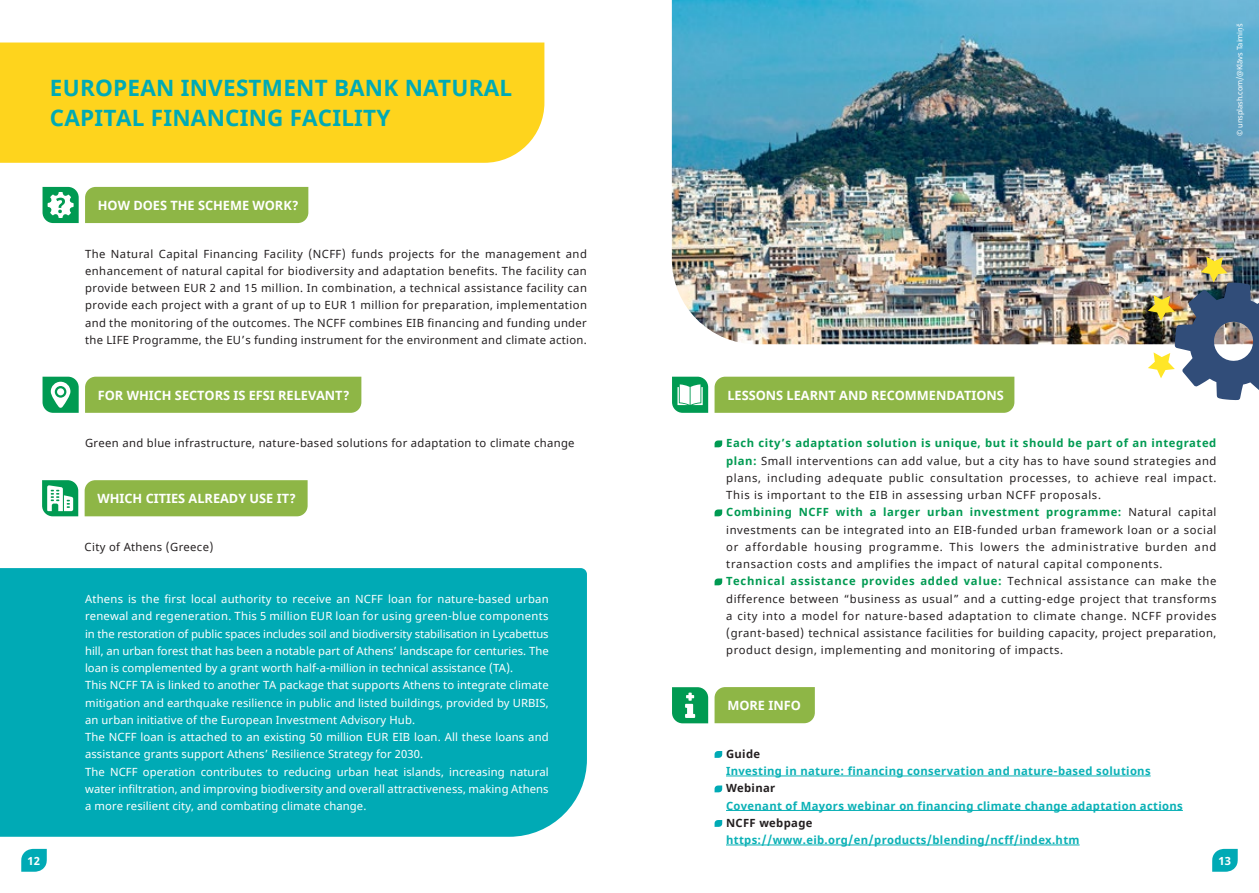
<style>
.page{position:relative;width:1259px;height:893px;background:#fff}
.page>*{position:absolute;margin:0;border:0;box-sizing:border-box;transform-origin:0 0}
.t1{font:700 22.5px/30px "Noto Sans";letter-spacing:.01em;color:#00aab5}
.t2{font:700 12.75px "Noto Sans";color:#fff}
.t3{font:11.25px/17.2px "Noto Sans";letter-spacing:.05em;color:#231f20;text-align:justify}
.t4{font:11.25px/17.2px "Noto Sans";letter-spacing:.01em;color:#fff;text-align:justify}
.t5{font:700 11.25px/17.2px "Noto Sans";letter-spacing:.03em;color:#0ab1b6}
.t6{font:11.25px "Noto Sans";letter-spacing:.03em;color:#231f20}
.t7{font:700 11.25px "Noto Sans";color:#fff}
.Captures_etc{font:7.5px "Noto Sans";letter-spacing:-.01em;color:#fff}
.s1{font-weight:700;color:#009a52}
.s2{color:#231f20}
</style>
<div class="page">
<div style="left:0;top:43px;width:544px;height:120px;background:#fed41d"></div>
<div style="left:85px;top:187px;width:223px;height:36px;background:#8eb646"></div>
<svg style="left:43px;top:377px;width:36px;height:36px"></svg>
<div style="left:57px;top:388px;width:7px;height:7px;background:#fff;border-radius:50%"></div>
<div style="left:85px;top:377px;width:276px;height:36px;background:#8eb646"></div>
<hr style="left:726px;top:776px;width:424px;height:1px;background:#0ab1b6">
<hr style="left:726px;top:810px;width:457px;height:1px;background:#0ab1b6">
<hr style="left:726px;top:845px;width:353px;height:1px;background:#0ab1b6">
<svg style="left:714px;top:751px;width:8px;height:7px"></svg>
<svg style="left:714px;top:785px;width:8px;height:7px"></svg>
<svg style="left:714px;top:820px;width:8px;height:7px"></svg>
<div style="left:714px;top:687px;width:101px;height:36px;background:#8eb646"></div>
<svg style="left:672px;top:687px;width:36px;height:36px"></svg>
<div style="left:85px;top:480px;width:223px;height:36px;background:#8eb646"></div>
<svg style="left:42px;top:480px;width:36px;height:36px"></svg>
<svg style="left:714px;top:440px;width:8px;height:7px"></svg>
<svg style="left:714px;top:509px;width:8px;height:7px"></svg>
<svg style="left:714px;top:578px;width:8px;height:7px"></svg>
<div style="left:714px;top:377px;width:300px;height:36px;background:#8eb646"></div>
<svg style="left:672px;top:377px;width:36px;height:36px"></svg>
<div style="left:0;top:568px;width:587px;height:269px;background:#00aab5"></div>
<img style="left:672px;top:0;width:587px;height:344px">
<svg style="left:43px;top:187px;width:36px;height:36px"></svg>
<img style="left:1148px;top:257px;width:111px;height:143px">
<svg style="left:21px;top:849px;width:26px;height:23px"></svg>
<svg style="left:1212px;top:849px;width:25px;height:23px"></svg>
<p class="t1" style="left:50px;top:74px;width:464px">EUROPEAN INVESTMENT BANK NATURAL<br>CAPITAL FINANCING FACILITY</p>
<p class="t2" style="left:98px;top:196px;width:202px">HOW DOES THE SCHEME WORK?</p>
<p class="t3" style="left:85px;top:245px;width:503px">The Natural Capital Financing Facility (NCFF) funds projects for the management and enhancement of natural capital for biodiversity and adaptation benefits. The facility can provide between EUR 2 and 15 million. In combination, a technical assistance facility can provide each project with a grant of up to EUR 1 million for preparation, implementation and the monitoring of the outcomes. The NCFF combines EIB financing and funding under the LIFE Programme, the EU’s funding instrument for the environment and climate action.</p>
<p class="t2" style="left:98px;top:386px;width:253px">FOR WHICH SECTORS IS EFSI RELEVANT?</p>
<p class="t6" style="left:85px;top:435px;width:491px">Green and blue infrastructure, nature-based solutions for adaptation to climate change</p>
<p class="t2" style="left:97px;top:489px;width:200px">WHICH CITIES ALREADY USE IT?</p>
<p class="t6" style="left:85px;top:539px;width:130px">City of Athens (Greece)</p>
<p class="t4" style="left:85px;top:591px;width:465px">Athens is the first local authority to receive an NCFF loan for nature-based urban renewal and regeneration. This 5 million EUR loan for using green-blue components in the restoration of public spaces includes soil and biodiversity stabilisation in Lycabettus hill, an urban forest that has been a notable part of Athens’ landscape for centuries. The loan is complemented by a grant worth half-a-million in technical assistance (TA).</p>
<p class="t4" style="left:85px;top:677px;width:465px">This NCFF TA is linked to another TA package that supports Athens to integrate climate mitigation and earthquake resilience in public and listed buildings, provided by URBIS, an urban initiative of the European Investment Advisory Hub.</p>
<p class="t4" style="left:85px;top:729px;width:465px">The NCFF loan is attached to an existing 50 million EUR EIB loan. All these loans and assistance grants support Athens’ Resilience Strategy for 2030.</p>
<p class="t4" style="left:85px;top:763px;width:465px">The NCFF operation contributes to reducing urban heat islands, increasing natural water infiltration, and improving biodiversity and overall attractiveness, making Athens a more resilient city, and combating climate change.</p>
<p class="Captures_etc" style="left:1234px;top:136px;width:114px;rotate:-90deg">© unsplash.com/@Klāvs Taimiņš</p>
<p class="t2" style="left:727px;top:386px;width:278px">LESSONS LEARNT AND RECOMMENDATIONS</p>
<p class="t3" style="left:726px;top:435px;width:492px"><span class="s1">Each city’s adaptation solution is unique, but it should be part of an integrated plan:</span> Small interventions can add value, but a city has to have sound strategies and plans, including adequate public consultation processes, to achieve real impact.<br>This is important to the EIB in assessing urban NCFF proposals.</p>
<p class="t3" style="left:726px;top:504px;width:492px"><span class="s1">Combining NCFF with a larger urban investment programme:</span> Natural capital investments can be integrated into an EIB-funded urban framework loan or a social or affordable housing programme. This lowers the administrative burden and transaction costs and amplifies the impact of natural capital components.</p>
<p class="t3" style="left:726px;top:573px;width:492px"><span class="s1">Technical assistance provides added value:</span> Technical assistance can make the difference between “business as usual” and a cutting-edge project that transforms a city into a model for nature-based adaptation to climate change. NCFF provides (grant-based) technical assistance facilities for building capacity, project preparation, product design, implementing and monitoring of impacts.</p>
<p class="t2" style="left:727px;top:696px;width:75px">MORE INFO</p>
<p class="t5" style="left:726px;top:745px;width:426px"><span class="s2">Guide<br></span>Investing in nature: financing conservation and nature-based solutions</p>
<p class="t5" style="left:726px;top:780px;width:458px"><span class="s2">Webinar<br></span>Covenant of Mayors webinar on financing climate change adaptation actions</p>
<p class="t5" style="left:726px;top:814px;width:355px"><span class="s2">NCFF webpage </span>https://www.eib.org/en/products/blending/ncff/index.htm</p>
<p class="t7" style="left:28px;top:853px;width:14px">12</p>
<p class="t7" style="left:1218px;top:853px;width:14px">13</p>
</div>
